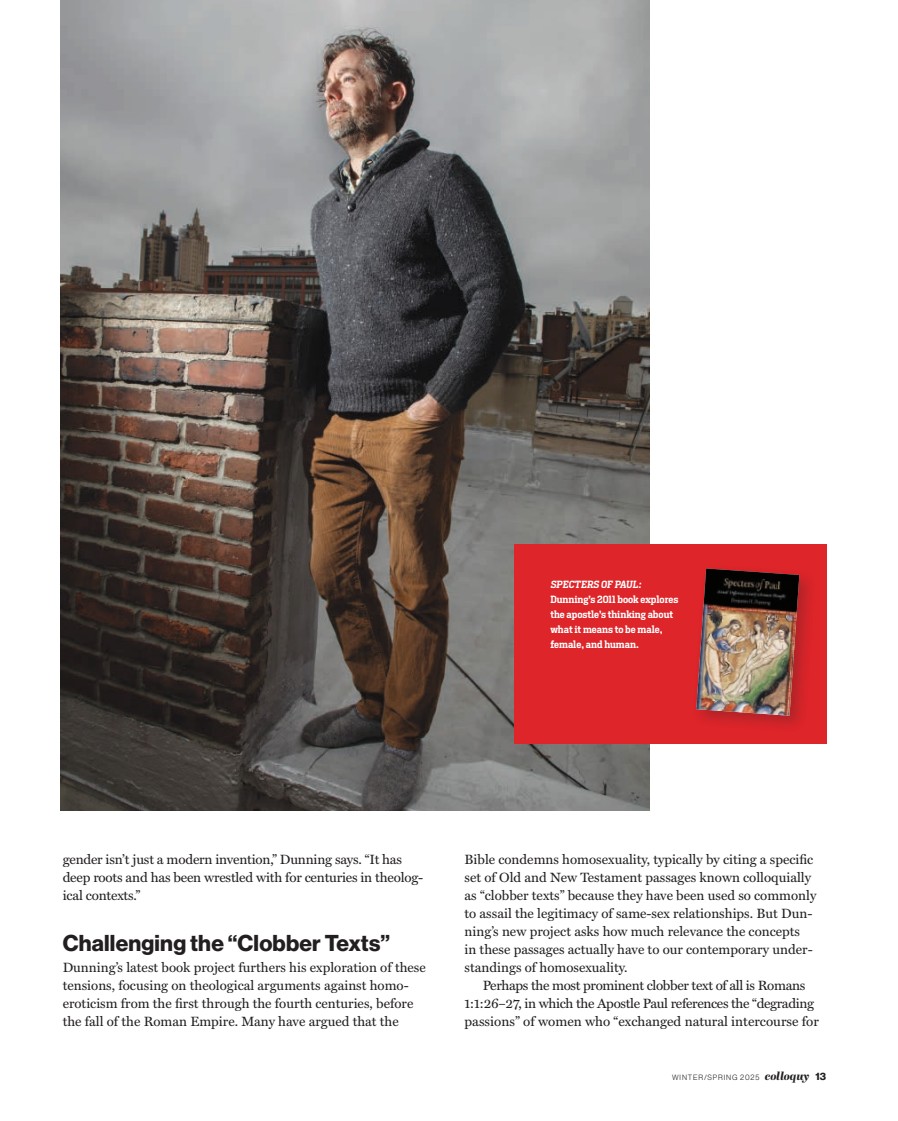
<style>
.page{position:relative;width:898px;height:1121px;background:#fff}
.page>*{position:absolute;margin:0;border:0;box-sizing:border-box;transform-origin:0 0}
.t1{font:700 22.5px "Neue Haas Grotesk Display";letter-spacing:.01em;color:#231f20}
.t2{font:13.5px/18px "Miller Text";color:#231f20}
.t3{font:13.5px/18px "Miller Text";letter-spacing:-.025em;color:#231f20;text-align:center}
.t4{font:600 9.75px/15px "Heron Serif";color:#fff}
.t5{font:7.5px "N Haas Grotesk DS Pro 45 Lt";letter-spacing:.115em;color:#231f20}
.s1{font-family:"Abril Display";font-weight:800;font-style:italic;font-size:11.25px}
.s2{font-family:"N Haas Grotesk DS Pro 75 Bd";font-size:10.5px}
</style>
<div class="page">
<img style="left:61px;top:0;width:589px;height:810px">
<div style="left:514px;top:544px;width:312px;height:200px;background:#dd252a"></div>
<div style="left:691px;top:563px;width:126px;height:170px;background:#231f20;opacity:.25"></div>
<img style="left:696px;top:568px;width:103px;height:147px">
<p class="t4" style="left:550px;top:576px;width:129px">SPECTERS OF PAUL:<br>Dunning’s 2011 book explores the apostle’s thinking about what it means to be male, female, and human.</p>
<p class="t2" style="left:63px;top:851px;width:362px">gender isn’t just a modern invention,” Dunning says. “It has deep roots and has been wrestled with for centuries in theolog&shy;ical contexts.”</p>
<h1 class="t1" style="left:63px;top:930px;width:329px">Challenging the “Clobber Texts”</h1>
<p class="t2" style="left:63px;top:959px;width:365px">Dunning’s latest book project furthers his exploration of these tensions, focusing on theological arguments against homo&shy;eroticism from the first through the fourth centuries, before the fall of the Roman Empire. Many have argued that the</p>
<p class="t2" style="left:464px;top:851px;width:353px">Bible condemns homosexuality, typically by citing a specific set of Old and New Testament passages known colloquially as “clobber texts” because they have been used so commonly to assail the legitimacy of same-sex relationships. But Dun&shy;ning’s new project asks how much relevance the concepts<br>in these passages actually have to our contemporary under&shy;standings of homosexuality.</p>
<p class="t3" style="left:464px;top:977px;width:356px">Perhaps the most prominent clobber text of all is Romans<br>1:1:26–27, in which the Apostle Paul references the “degrading passions” of women who “exchanged natural intercourse for</p>
<p class="t5" style="left:672px;top:1073px;width:155px">WINTER/SPRING 2025 <span class="s1">colloquy</span> <span class="s2">13</span></p>
</div>
